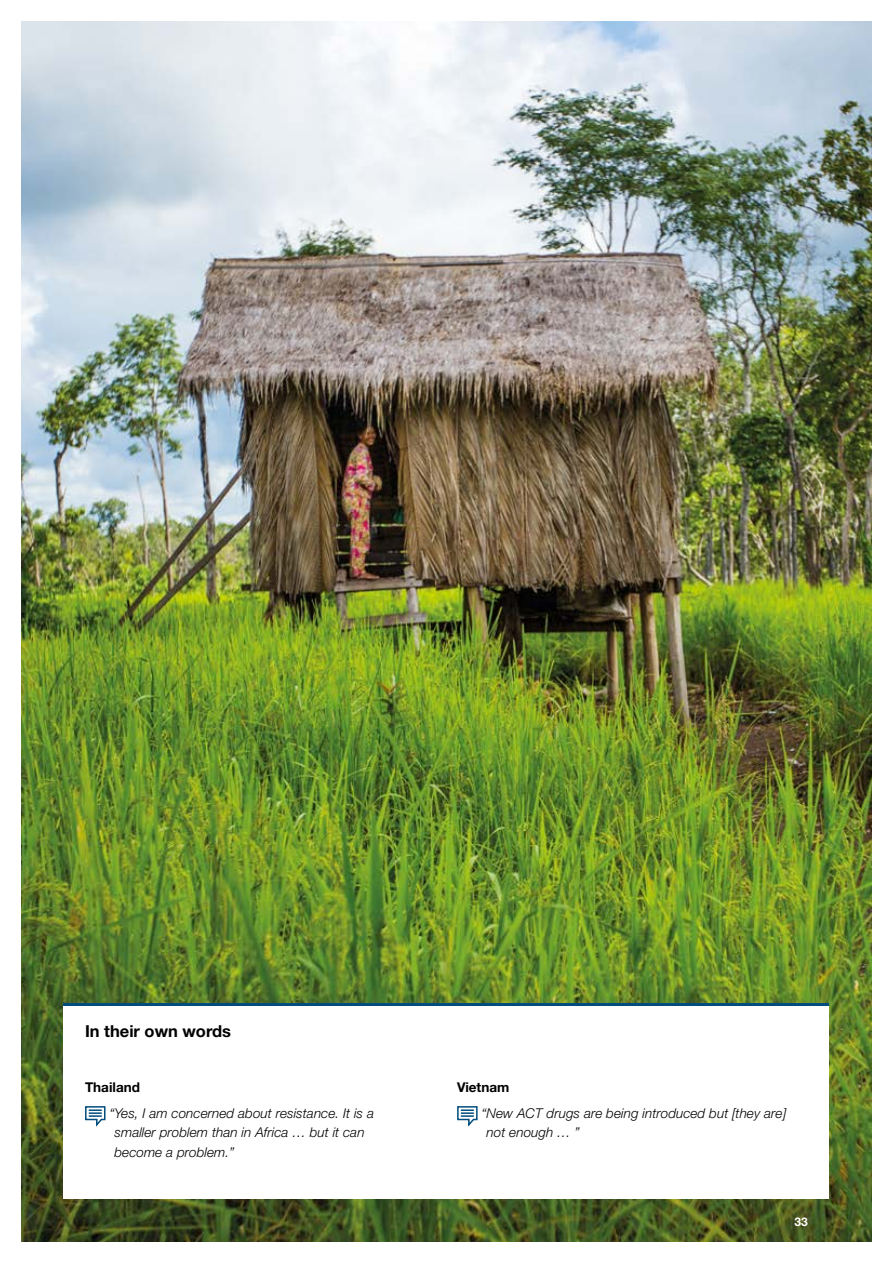
<style>
.page{position:relative;width:893px;height:1263px;background:#fff}
.page>*{position:absolute;margin:0;border:0;box-sizing:border-box;transform-origin:0 0}
.t1{font:700 16.5px "Helvetica Neue";color:#000}
.t2{font:italic 300 13.5px/19.5px "Helvetica Neue";letter-spacing:.005em;color:#000}
.t3{font:700 13.5px "Helvetica Neue";color:#000}
.t4{font:700 12px "Helvetica Neue";color:#fff}
</style>
<div class="page">
<img style="left:21px;top:21px;width:851px;height:1221px">
<div style="left:64px;top:1005px;width:765px;height:194px;background:#fff"></div>
<hr style="left:64px;top:1004px;width:765px;height:2px;background:#004d7d">
<svg style="left:85px;top:1106px;width:21px;height:21px"></svg>
<svg style="left:457px;top:1106px;width:21px;height:21px"></svg>
<p class="t1" style="left:85px;top:1020px;width:148px">In their own words</p>
<p class="t3" style="left:85px;top:1078px;width:56px">Thailand</p>
<p class="t2" style="left:114px;top:1103px;width:261px;text-indent:-5px">“Yes, I am concerned about resistance. It is a smaller problem than in Africa … but it can become a problem.”</p>
<p class="t3" style="left:457px;top:1078px;width:54px">Vietnam</p>
<p class="t2" style="left:487px;top:1103px;width:301px;text-indent:-5px">“New ACT drugs are being introduced but [they are] not enough … ”</p>
<p class="t4" style="left:794px;top:1214px;width:15px">33</p>
</div>
